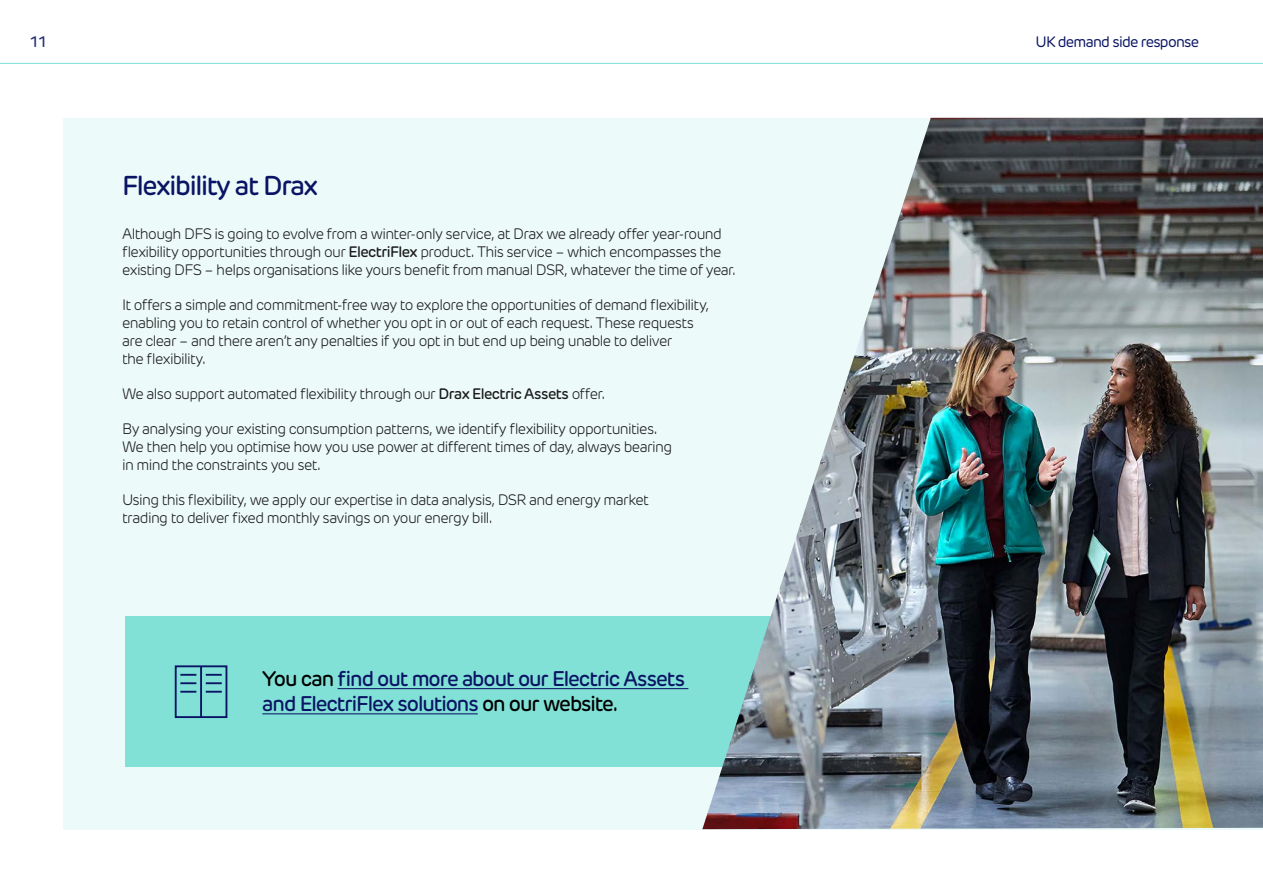
<style>
.page{position:relative;width:1263px;height:893px;background:#fff}
.page>*{position:absolute;margin:0;border:0;box-sizing:border-box;transform-origin:0 0}
.t1{font:500 27px "New Rubrik";letter-spacing:-.05em;color:#0a1464}
.t2{font:500 21px/25.2px "New Rubrik";letter-spacing:-.05em;color:#0a1464}
.t3{font:300 15px/18px "New Rubrik";letter-spacing:-.04em;color:#1a1a1a}
.t4{font:15px "New Rubrik";letter-spacing:-.05em;color:#0a1464}
.t5{font:500 15px "New Rubrik";color:#222c74}
.s1{font-weight:500}
.s2{color:#000}
</style>
<div class="page">
<hr style="left:0;top:63px;width:1263px;height:1px;background:#82e1d7">
<div style="left:64px;top:118px;width:1199px;height:711px;background:#ecfaf9"></div>
<div style="left:125px;top:617px;width:670px;height:150px;background:#82e1d7"></div>
<hr style="left:338px;top:688px;width:350px;height:1px;background:#0a1464">
<hr style="left:262px;top:713px;width:216px;height:1px;background:#0a1464">
<div style="left:175px;top:665px;width:52px;height:53px;border:2px solid #0a1464"></div>
<hr style="left:200px;top:666px;width:2px;height:51px;background:#0a1464">
<svg style="left:181px;top:674px;width:14px;height:2px"></svg>
<svg style="left:207px;top:674px;width:14px;height:2px"></svg>
<svg style="left:181px;top:682px;width:14px;height:2px"></svg>
<svg style="left:207px;top:682px;width:14px;height:2px"></svg>
<svg style="left:181px;top:691px;width:14px;height:2px"></svg>
<svg style="left:207px;top:691px;width:14px;height:2px"></svg>
<img style="left:702px;top:118px;width:561px;height:711px">
<p class="t5" style="left:29px;top:32px;width:19px">11</p>
<p class="t4" style="left:1035px;top:32px;width:165px">UK demand side response</p>
<h1 class="t1" style="left:122px;top:169px;width:198px">Flexibility at Drax</h1>
<p class="t3" style="left:122px;top:224px;width:615px">Although DFS is going to evolve from a winter-only service, at Drax we already offer year-round flexibility opportunities through our <span class="s1">ElectriFlex</span> product. This service – which encompasses the existing DFS – helps organisations like yours benefit from manual DSR, whatever the time of year.</p>
<p class="t3" style="left:122px;top:295px;width:589px">It offers a simple and commitment-free way to explore the opportunities of demand flexibility, enabling you to retain control of whether you opt in or out of each request. These requests are clear – and there aren’t any penalties if you opt in but end up being unable to deliver<br>the flexibility.</p>
<p class="t3" style="left:122px;top:385px;width:485px">We also support automated flexibility through our <span class="s1">Drax Electric Assets</span> offer.</p>
<p class="t3" style="left:122px;top:420px;width:552px">By analysing your existing consumption patterns, we identify flexibility opportunities.<br>We then help you optimise how you use power at different times of day, always bearing in mind the constraints you set.</p>
<p class="t3" style="left:122px;top:491px;width:528px">Using this flexibility, we apply our expertise in data analysis, DSR and energy market trading to deliver fixed monthly savings on your energy bill.</p>
<h2 class="t2" style="left:262px;top:666px;width:424px"><span class="s2">You can</span> find out more about our Electric Assets and ElectriFlex solutions <span class="s2">on our website.</span></h2>
</div>
